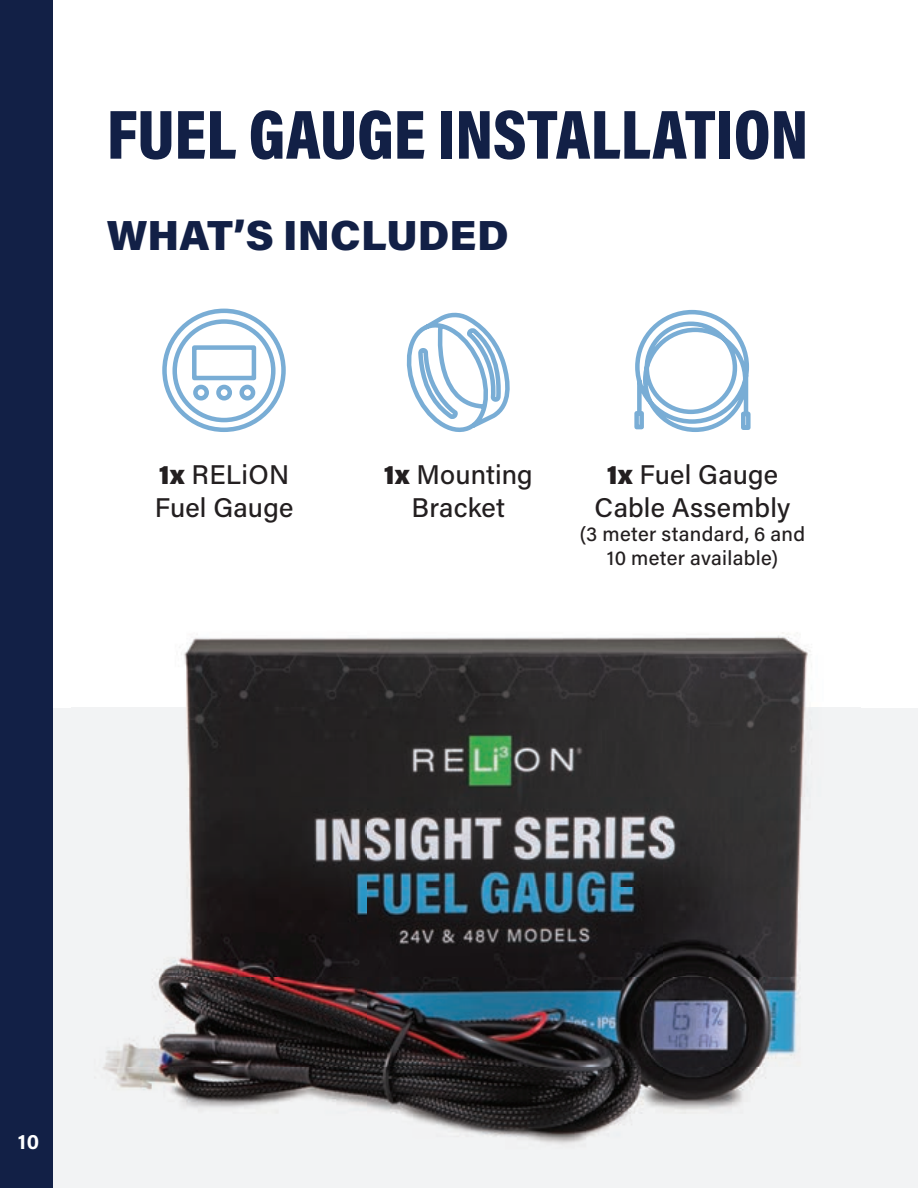
<style>
.page{position:relative;width:919px;height:1188px;background:#fff}
.page>*{position:absolute;margin:0;border:0;box-sizing:border-box;transform-origin:0 0}
.t1{font:900 70.5px "Acumin Pro Cond";color:#122046}
.t2{font:900 42px "Acumin Pro";color:#122046}
.t3{font:500 27px/33px "Acumin Pro";letter-spacing:.005em;color:#231f20;text-align:center}
.t4{font:700 21px "Acumin Pro";color:#fff}
.t5{font:500 20.4px/24px "Acumin Pro";letter-spacing:.015em;color:#231f20;text-align:center}
.s1{font-weight:900}
</style>
<div class="page">
<div style="left:0;top:707px;width:917px;height:480px;background:#f2f3f4"></div>
<svg style="left:162px;top:308px;width:124px;height:124px"></svg>
<svg style="left:406px;top:312px;width:104px;height:120px"></svg>
<svg style="left:634px;top:309px;width:117px;height:123px"></svg>
<img style="left:103px;top:632px;width:709px;height:512px">
<div style="left:0;top:0;width:53px;height:1187px;background:#122046"></div>
<h1 class="t1" style="left:107px;top:88px;width:702px">FUEL GAUGE INSTALLATION</h1>
<h2 class="t2" style="left:107px;top:205px;width:403px">WHAT’S INCLUDED</h2>
<p class="t3" style="left:155px;top:456px;width:140px;text-align:left"><span class="s1">1x</span> RELiON<br>Fuel Gauge</p>
<p class="t3" style="left:383px;top:456px;width:150px"><span class="s1">1x</span> Mounting<br>Bracket</p>
<p class="t3" style="left:594px;top:456px;width:197px"><span class="s1">1x</span> Fuel Gauge<br>Cable Assembly</p>
<p class="t5" style="left:579px;top:520px;width:227px">(3 meter standard, 6 and<br>10 meter available)</p>
<p class="t4" style="left:18px;top:1126px;width:23px">10</p>
</div>
